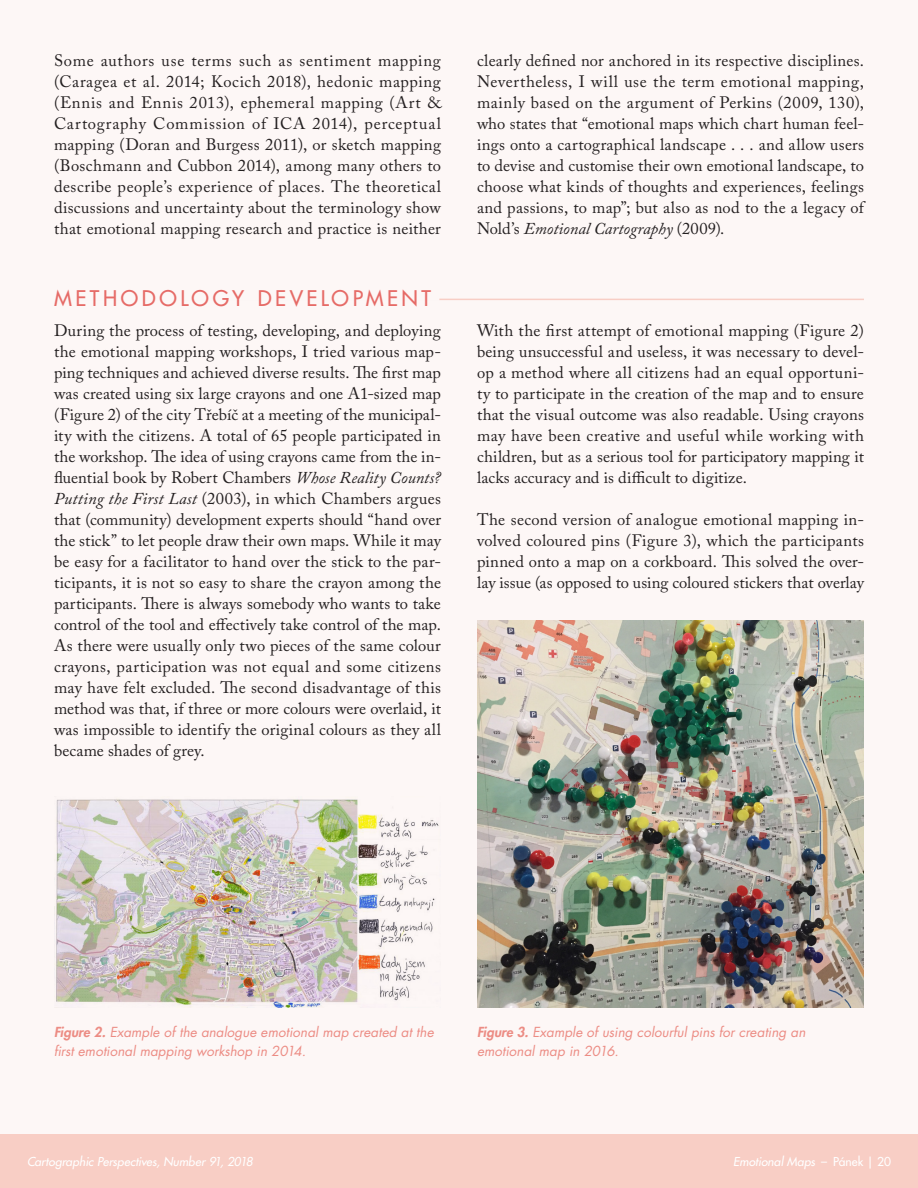
<style>
.page{position:relative;width:918px;height:1188px;background:#fff}
.page>*{position:absolute;margin:0;border:0;box-sizing:border-box;transform-origin:0 0}
.Greater_Header{font:500 21px "Futura Std";letter-spacing:.165em;color:#e66b67}
.Main_Body_Text{font:16.5px/21px "Adobe Caslon Pro";letter-spacing:.02em;color:#231f20;text-align:justify}
.Figure_Caption{font:italic 13.5px/19.5px "Futura Std";letter-spacing:.005em;color:#ec8c84}
.t1{font:italic 500 12px "Futura Std";letter-spacing:.005em;color:#fff}
.s1{font-style:italic}
.s2{font-weight:800}
.s3{font-style:normal}
</style>
<div class="page">
<div style="left:0;top:1134px;width:918px;height:54px;background:#f8cec5"></div>
<div style="left:0;top:0;width:918px;height:1134px;background:#fdf7f6"></div>
<hr style="left:54px;top:299px;width:810px;height:1px;background:#f8cec5">
<hr style="left:54px;top:298px;width:385px;height:3px;background:#fdf7f6">
<img style="left:54px;top:799px;width:385px;height:208px">
<img style="left:477px;top:620px;width:387px;height:387px">
<p class="Main_Body_Text" style="left:54px;top:50px;width:389px">Some authors use terms such as sentiment mapping (Caragea et al. 2014; Kocich 2018), hedonic mapping (Ennis and Ennis 2013), ephemeral mapping (Art &amp; Cartography Commission of ICA 2014), perceptual mapping (Doran and Burgess 2011), or sketch mapping (Boschmann and Cubbon 2014), among many others to describe people’s experience of places. The theoretical discussions and uncertainty about the terminology show that emotional mapping research and practice is neither</p>
<p class="Main_Body_Text" style="left:477px;top:50px;width:390px;text-align:left">clearly defined nor anchored in its respective disciplines.<br>Nevertheless, I will use the term emotional mapping, mainly based on the argument of Perkins (2009, 130), who states that “emotional maps which chart human feel&shy;ings onto a cartographical landscape . . . and allow users to devise and customise their own emotional landscape, to choose what kinds of thoughts and experiences, feelings and passions, to map”; but also as nod to the a legacy of Nold’s <span class="s1">Emotional Cartography</span> (2009).</p>
<p class="Greater_Header" style="left:54px;top:285px;width:379px">METHODOLOGY DEVELOPMENT</p>
<p class="Main_Body_Text" style="left:54px;top:320px;width:389px">During the process of testing, developing, and deploying the emotional mapping workshops, I tried various map&shy;ping techniques and achieved diverse results. The first map was created using six large crayons and one A1-sized map (Figure 2) of the city Třebíč at a meeting of the municipal&shy;ity with the citizens. A total of 65 people participated in the workshop. The idea of using crayons came from the in&shy;fluential book by Robert Chambers <span class="s1">Whose Reality Counts?<br>Putting the First Last</span> (2003), in which Chambers argues that (community) development experts should “hand over the stick” to let people draw their own maps. While it may be easy for a facilitator to hand over the stick to the par&shy;ticipants, it is not so easy to share the crayon among the participants. There is always somebody who wants to take control of the tool and effectively take control of the map.<br>As there were usually only two pieces of the same colour crayons, participation was not equal and some citizens may have felt excluded. The second disadvantage of this method was that, if three or more colours were overlaid, it was impossible to identify the original colours as they all became shades of grey.</p>
<p class="Main_Body_Text" style="left:477px;top:320px;width:389px">With the first attempt of emotional mapping (Figure 2) being unsuccessful and useless, it was necessary to devel&shy;op a method where all citizens had an equal opportuni&shy;ty to participate in the creation of the map and to ensure that the visual outcome was also readable. Using crayons may have been creative and useful while working with children, but as a serious tool for participatory mapping it lacks accuracy and is difficult to digitize.</p>
<p class="Main_Body_Text" style="left:477px;top:509px;width:389px">The second version of analogue emotional mapping in&shy;volved coloured pins (Figure 3), which the participants pinned onto a map on a corkboard. This solved the over&shy;lay issue (as opposed to using coloured stickers that overlay</p>
<p class="Figure_Caption" style="left:54px;top:1022px;width:381px"><span class="s2">Figure 2.</span> Example of the analogue emotional map created at the first emotional mapping workshop in 2014.</p>
<p class="Figure_Caption" style="left:477px;top:1022px;width:330px"><span class="s2">Figure 3.</span> Example of using colourful pins for creating an emotional map in 2016.</p>
<p class="t1" style="left:27px;top:1154px;width:227px">Cartographic Perspectives, Number 91, 2018</p>
<p class="t1" style="left:733px;top:1154px;width:159px">Emotional Maps <span class="s3">– Pánek | 20</span></p>
</div>
